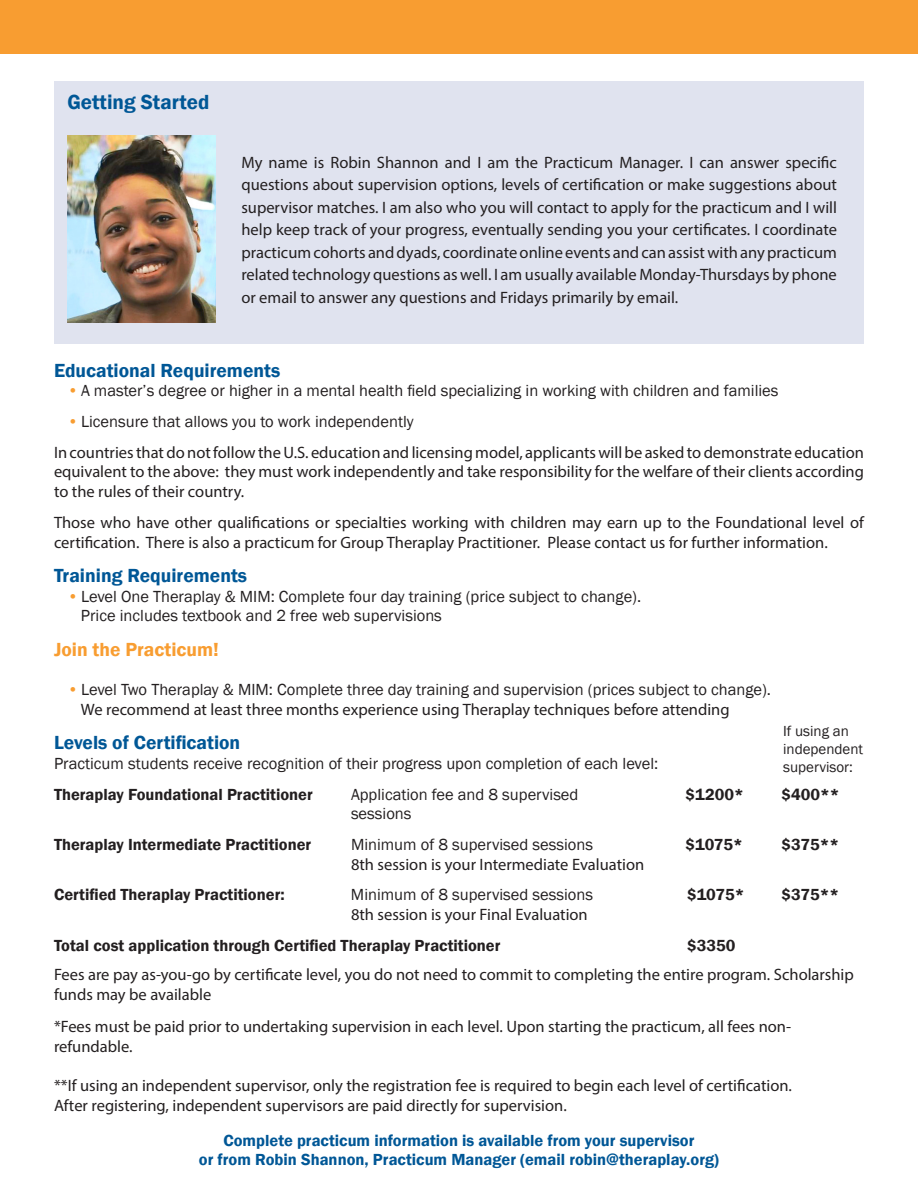
<style>
.page{position:relative;width:918px;height:1188px;background:#fff}
.page>*{position:absolute;margin:0;border:0;box-sizing:border-box;transform-origin:0 0}
.t1{font:600 21px "Franklin Gothic";color:#005796}
.t2{font:600 19.5px "Franklin Gothic";color:#005796}
.t3{font:600 19.5px "Franklin Gothic";color:#f89d31}
.t4{font:16.5px/22.5px "Myriad Pro";color:#231f20}
.t5{font:16.5px "Franklin Gothic";color:#231f20}
.t6{font:600 16.5px "Franklin Gothic";color:#231f20}
.t7{font:600 16.5px "Franklin Gothic";color:#005796}
.t8{font:15px/18px "Franklin Gothic";color:#231f20}
.s1{color:#f89d31}
</style>
<div class="page">
<div style="left:54px;top:81px;width:810px;height:262px;background:#e0e3ef"></div>
<div style="left:0;top:0;width:918px;height:54px;background:#f89d31"></div>
<img style="left:68px;top:135px;width:148px;height:188px">
<p class="t1" style="left:68px;top:89px;width:143px">Getting Started</p>
<p class="t4" style="left:241px;top:150px;width:597px;text-align:justify">My name is Robin Shannon and I am the Practicum Manager. I can answer specific questions about supervision options, levels of certification or make suggestions about supervisor matches. I am also who you will contact to apply for the practicum and I will help keep track of your progress, eventually sending you your certificates. I coordinate practicum cohorts and dyads, coordinate online events and can assist with any practicum related technology questions as well. I am usually available Monday-Thursdays by phone or email to answer any questions and Fridays primarily by email.</p>
<p class="t2" style="left:54px;top:358px;width:228px">Educational Requirements</p>
<p class="t5" style="left:67px;top:381px;width:712px"><span class="s1">•</span>A master’s degree or higher in a mental health field specializing in working with children and families</p>
<p class="t5" style="left:67px;top:411px;width:348px"><span class="s1">•</span>Licensure that allows you to work independently</p>
<p class="t4" style="left:54px;top:442px;width:811px;line-height:19.8px;text-align:justify">In countries that do not follow the U.S. education and licensing model, applicants will be asked to demonstrate education equivalent to the above: they must work independently and take responsibility for the welfare of their clients according to the rules of their country.</p>
<p class="t4" style="left:54px;top:512px;width:811px;line-height:19.8px">Those who have other qualifications or specialties working with children may earn up to the Foundational level of certification. There is also a practicum for Group Theraplay Practitioner. Please contact us for further information.</p>
<p class="t2" style="left:54px;top:563px;width:195px">Training Requirements</p>
<p class="t5" style="left:67px;top:586px;width:575px"><span class="s1">•</span>Level One Theraplay &amp; MIM: Complete four day training (price subject to change).</p>
<p class="t5" style="left:81px;top:606px;width:362px">Price includes textbook and 2 free web supervisions</p>
<p class="t3" style="left:54px;top:637px;width:166px">Join the Practicum!</p>
<p class="t5" style="left:67px;top:679px;width:705px"><span class="s1">•</span>Level Two Theraplay &amp; MIM: Complete three day training and supervision (prices subject to change).</p>
<p class="t4" style="left:81px;top:698px;width:650px">We recommend at least three months experience using Theraplay techniques before attending</p>
<p class="t2" style="left:54px;top:731px;width:188px">Levels of Certification</p>
<p class="t5" style="left:54px;top:753px;width:606px">Practicum students receive recognition of their progress upon completion of each level:</p>
<p class="t6" style="left:54px;top:784px;width:260px">Theraplay Foundational Practitioner</p>
<p class="t5" style="left:351px;top:784px;width:229px">Application fee and 8 supervised</p>
<p class="t6" style="left:686px;top:784px;width:60px">$1200*</p>
<p class="t6" style="left:781px;top:784px;width:60px">$400**</p>
<p class="t5" style="left:351px;top:804px;width:62px">sessions</p>
<p class="t6" style="left:54px;top:834px;width:259px">Theraplay Intermediate Practitioner</p>
<p class="t5" style="left:351px;top:834px;width:244px">Minimum of 8 supervised sessions</p>
<p class="t6" style="left:686px;top:834px;width:59px">$1075*</p>
<p class="t6" style="left:781px;top:834px;width:59px">$375**</p>
<p class="t4" style="left:351px;top:853px;width:295px">8th session is your Intermediate Evaluation</p>
<p class="t6" style="left:54px;top:885px;width:232px">Certified Theraplay Practitioner:</p>
<p class="t5" style="left:351px;top:885px;width:244px">Minimum of 8 supervised sessions</p>
<p class="t6" style="left:687px;top:885px;width:59px">$1075*</p>
<p class="t6" style="left:781px;top:885px;width:59px">$375**</p>
<p class="t4" style="left:351px;top:903px;width:238px">8th session is your Final Evaluation</p>
<p class="t6" style="left:54px;top:935px;width:448px">Total cost application through Certified Theraplay Practitioner</p>
<p class="t6" style="left:687px;top:935px;width:50px">$3350</p>
<p class="t8" style="left:783px;top:723px;width:82px">If using an independent</p>
<p class="t8" style="left:783px;top:759px;width:71px">supervisor:</p>
<p class="t4" style="left:54px;top:965px;width:801px;line-height:19.5px">Fees are pay as-you-go by certificate level, you do not need to commit to completing the entire program. Scholarship funds may be available</p>
<p class="t4" style="left:54px;top:1016px;width:739px;line-height:19.8px">*Fees must be paid prior to undertaking supervision in each level. Upon starting the practicum, all fees non&shy;refundable.</p>
<p class="t4" style="left:54px;top:1074px;width:740px">**If using an independent supervisor, only the registration fee is required to begin each level of certification.</p>
<p class="t4" style="left:54px;top:1094px;width:514px">After registering, independent supervisors are paid directly for supervision.</p>
<p class="t7" style="left:223px;top:1130px;width:473px">Complete practicum information is available from your supervisor</p>
<p class="t7" style="left:199px;top:1150px;width:522px">or from Robin Shannon, Practicum Manager (email robin@theraplay.org)</p>
</div>
